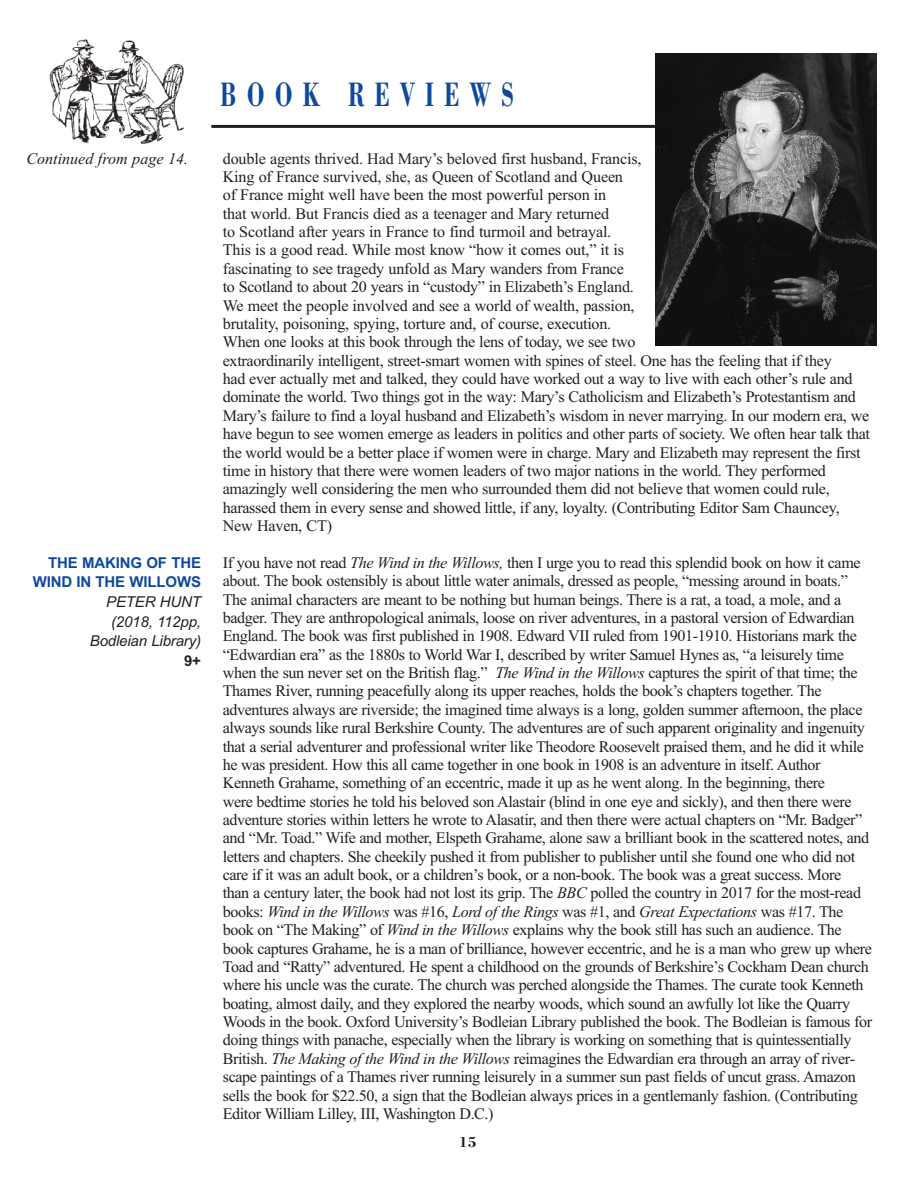
<style>
.page{position:relative;width:918px;height:1188px;background:#fff}
.page>*{position:absolute;margin:0;border:0;box-sizing:border-box;transform-origin:0 0}
.t1{font:700 36px "Bodoni BT";letter-spacing:.425em;color:#0f499d;scale:.65 1}
.t2{font:16.2px/18.3px "Times New Roman";letter-spacing:-.025em;color:#231f20}
.t3{font:italic 16.2px "Times New Roman";color:#231f20}
.t4{font:italic 15px/19.6px "Arial";letter-spacing:-.01em;color:#231f20;text-align:right}
.t5{font:700 15px/19.6px "Arial";letter-spacing:-.01em;color:#0f499d;text-align:right}
.t6{font:700 15px "Bodoni BT";color:#231f20}
.t7{font:700 15px "Arial";color:#231f20}
.s1{font-style:italic}
</style>
<div class="page">
<img style="left:49px;top:39px;width:136px;height:105px">
<hr style="left:211px;top:125px;width:594px;height:3px;background:#231f20">
<img style="left:655px;top:54px;width:221px;height:292px">
<p class="t3" style="left:26px;top:148px;width:163px">Continued from page 14.</p>
<p class="t5" style="left:33px;top:553px;width:170px">THE MAKING OF THE<br>WIND IN THE WILLOWS</p>
<p class="t4" style="left:90px;top:592px;width:113px">PETER HUNT (2018, 112pp,<br>Bodleian Library)</p>
<p class="t7" style="left:184px;top:652px;width:18px">9+</p>
<h1 class="t1" style="left:220px;top:83px;width:453px">BOOK REVIEWS</h1>
<p class="t2" style="left:223px;top:149px;width:649px">double agents thrived. Had Mary’s beloved first husband, Francis,<br>King of France survived, she, as Queen of Scotland and Queen<br>of France might well have been the most powerful person in<br>that world. But Francis died as a teenager and Mary returned<br>to Scotland after years in France to find turmoil and betrayal.<br>This is a good read. While most know “how it comes out,” it is<br>fascinating to see tragedy unfold as Mary wanders from France<br>to Scotland to about 20 years in “custody” in Elizabeth’s England.<br>We meet the people involved and see a world of wealth, passion,<br>brutality, poisoning, spying, torture and, of course, execution.<br>When one looks at this book through the lens of today, we see two<br>extraordinarily intelligent, street-smart women with spines of steel. One has the feeling that if they<br>had ever actually met and talked, they could have worked out a way to live with each other’s rule and dominate the world. Two things got in the way: Mary’s Catholicism and Elizabeth’s Protestantism and Mary’s failure to find a loyal husband and Elizabeth’s wisdom in never marrying. In our modern era, we have begun to see women emerge as leaders in politics and other parts of society. We often hear talk that the world would be a better place if women were in charge. Mary and Elizabeth may represent the first time in history that there were women leaders of two major nations in the world. They performed amazingly well considering the men who surrounded them did not believe that women could rule, harassed them in every sense and showed little, if any, loyalty. (Contributing Editor Sam Chauncey, New Haven, CT)</p>
<p class="t2" style="left:223px;top:553px;width:651px">If you have not read <span class="s1">The Wind in the Willows,</span> then I urge you to read this splendid book on how it came about. The book ostensibly is about little water animals, dressed as people, “messing around in boats.” The animal characters are meant to be nothing but human beings. There is a rat, a toad, a mole, and a badger. They are anthropological animals, loose on river adventures, in a pastoral version of Edwardian England. The book was first published in 1908. Edward VII ruled from 1901-1910. Historians mark the “Edwardian era” as the 1880s to World War I, described by writer Samuel Hynes as, “a leisurely time when the sun never set on the British flag.” <span class="s1">The Wind in the Willows</span> captures the spirit of that time; the Thames River, running peacefully along its upper reaches, holds the book’s chapters together. The adventures always are riverside; the imagined time always is a long, golden summer afternoon, the place always sounds like rural Berkshire County. The adventures are of such apparent originality and ingenuity that a serial adventurer and professional writer like Theodore Roosevelt praised them, and he did it while he was president. How this all came together in one book in 1908 is an adventure in itself. Author Kenneth Grahame, something of an eccentric, made it up as he went along. In the beginning, there<br>were bedtime stories he told his beloved son Alastair (blind in one eye and sickly), and then there were adventure stories within letters he wrote to Alasatir, and then there were actual chapters on “Mr. Badger” and “Mr. Toad.” Wife and mother, Elspeth Grahame, alone saw a brilliant book in the scattered notes, and letters and chapters. She cheekily pushed it from publisher to publisher until she found one who did not care if it was an adult book, or a children’s book, or a non-book. The book was a great success. More<br>than a century later, the book had not lost its grip. The <span class="s1">BBC</span> polled the country in 2017 for the most-read books: <span class="s1">Wind in the Willows</span> was #16, <span class="s1">Lord of the Rings</span> was #1, and <span class="s1">Great Expectations</span> was #17. The book on “The Making” of <span class="s1">Wind in the Willows</span> explains why the book still has such an audience. The book captures Grahame, he is a man of brilliance, however eccentric, and he is a man who grew up where Toad and “Ratty” adventured. He spent a childhood on the grounds of Berkshire’s Cockham Dean church where his uncle was the curate. The church was perched alongside the Thames. The curate took Kenneth boating, almost daily, and they explored the nearby woods, which sound an awfully lot like the Quarry Woods in the book. Oxford University’s Bodleian Library published the book. The Bodleian is famous for doing things with panache, especially when the library is working on something that is quintessentially British. <span class="s1">The Making of the Wind in the Willows</span> reimagines the Edwardian era through an array of river&shy;scape paintings of a Thames river running leisurely in a summer sun past fields of uncut grass. Amazon sells the book for $22.50, a sign that the Bodleian always prices in a gentlemanly fashion. (Contributing Editor William Lilley, III, Washington D.C.)</p>
<p class="t6" style="left:459px;top:1137px;width:20px">15</p>
</div>
